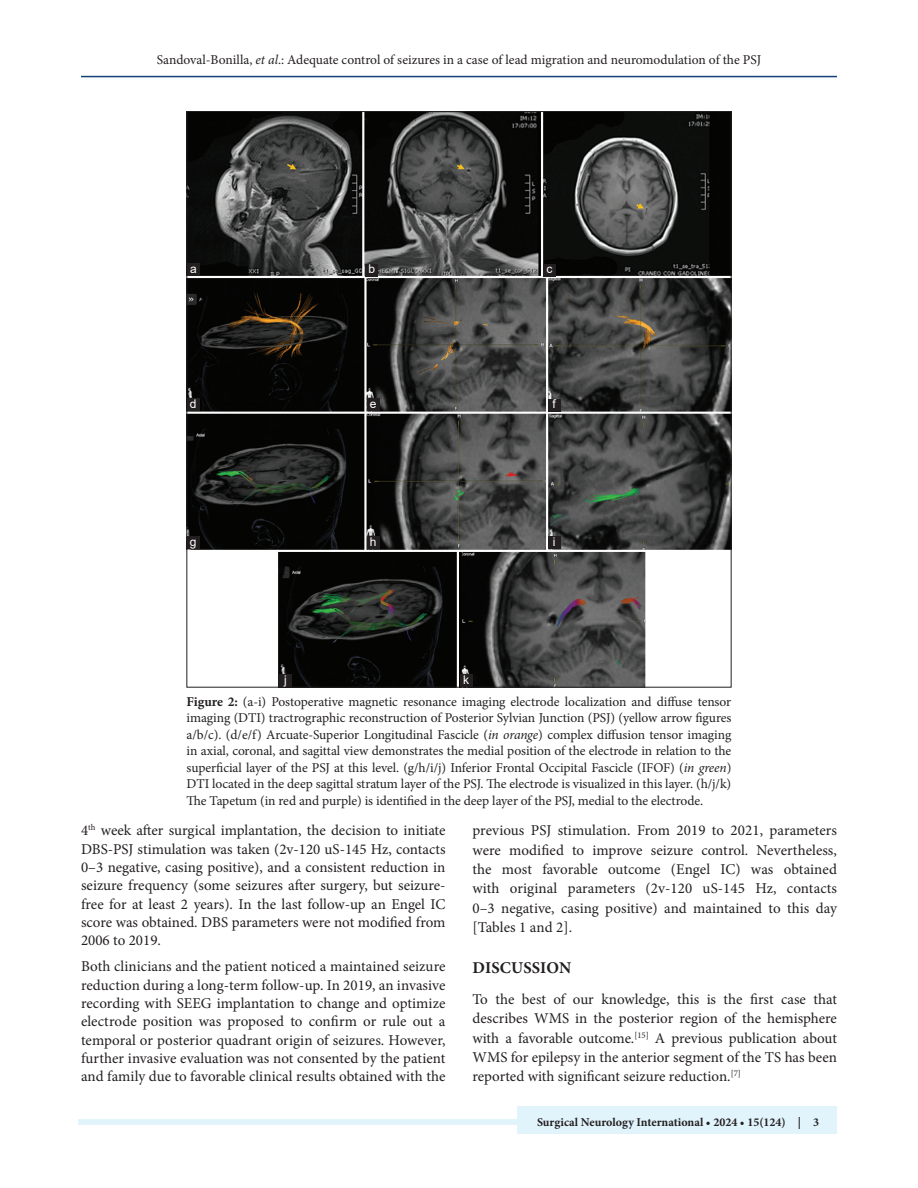
<style>
.page{position:relative;width:918px;height:1188px;background:#fff}
.page>*{position:absolute;margin:0;border:0;box-sizing:border-box;transform-origin:0 0}
.t1{font:700 16.5px "Minion Pro";letter-spacing:.01em;color:#231f20}
.TX{font:15px/18.3px "Minion Pro";color:#231f20;text-align:justify}
.FGC{font:13.5px/16.5px "Minion Pro";letter-spacing:-.005em;color:#231f20;text-align:justify}
.JF{font:700 12px "Minion Pro";color:#231f20}
.LABEL{font:12px "Arial";color:#fff}
.s1{font-style:italic}
.s2{font-weight:700}
</style>
<div class="page">
<hr style="left:81px;top:76px;width:756px;height:1px;background:#164077">
<div style="left:78px;top:1119px;width:756px;height:6px;background:#e1f4fc"></div>
<div style="left:518px;top:1106px;width:319px;height:28px;background:#e1f4fc"></div>
<img style="left:189px;top:113px;width:540px;height:572px">
<div style="left:187px;top:264px;width:13px;height:12px;background:#231f20"></div>
<div style="left:365px;top:264px;width:13px;height:12px;background:#231f20"></div>
<div style="left:187px;top:398px;width:12px;height:13px;background:#231f20"></div>
<div style="left:279px;top:674px;width:13px;height:13px;background:#231f20"></div>
<div style="left:367px;top:398px;width:13px;height:13px;background:#231f20"></div>
<div style="left:367px;top:537px;width:13px;height:12px;background:#231f20"></div>
<div style="left:460px;top:674px;width:12px;height:13px;background:#231f20"></div>
<div style="left:187px;top:537px;width:12px;height:12px;background:#231f20"></div>
<div style="left:543px;top:264px;width:13px;height:12px;background:#231f20"></div>
<div style="left:548px;top:399px;width:13px;height:13px;background:#231f20"></div>
<div style="left:548px;top:537px;width:13px;height:12px;background:#231f20"></div>
<p class="FGC" style="left:157px;top:51px;width:606px">Sandoval-Bonilla, <span class="s1">et al</span>.: Adequate control of seizures in a case of lead migration and neuromodulation of the PSJ</p>
<p class="LABEL" style="left:190px;top:261px;width:8px">a</p>
<p class="LABEL" style="left:368px;top:261px;width:8px">b</p>
<p class="LABEL" style="left:547px;top:261px;width:7px">c</p>
<p class="LABEL" style="left:190px;top:395px;width:8px">d</p>
<p class="LABEL" style="left:370px;top:395px;width:8px">e</p>
<p class="LABEL" style="left:553px;top:396px;width:5px">f</p>
<p class="LABEL" style="left:190px;top:534px;width:8px">g</p>
<p class="LABEL" style="left:370px;top:534px;width:8px">h</p>
<p class="LABEL" style="left:553px;top:534px;width:4px">i</p>
<p class="LABEL" style="left:284px;top:671px;width:4px">j</p>
<p class="LABEL" style="left:463px;top:671px;width:7px">k</p>
<p class="FGC" style="left:187px;top:693px;width:546px"><span class="s2">Figure 2:</span> (a-i) Postoperative magnetic resonance imaging electrode localization and diffuse tensor imaging (DTI) tractrographic reconstruction of Posterior Sylvian Junction (PSJ) (yellow arrow figures a/b/c). (d/e/f) Arcuate-Superior Longitudinal Fascicle (<span class="s1">in orange</span>) complex diffusion tensor imaging in axial, coronal, and sagittal view demonstrates the medial position of the electrode in relation to the superficial layer of the PSJ at this level. (g/h/i/j) Inferior Frontal Occipital Fascicle (IFOF) (<span class="s1">in green</span>)<br>DTI located in the deep sagittal stratum layer of the PSJ. The electrode is visualized in this layer. (h/j/k)<br>The Tapetum (in red and purple) is identified in the deep layer of the PSJ, medial to the electrode.</p>
<p class="TX" style="left:81px;top:821px;width:366px">4<sup>th</sup> week after surgical implantation, the decision to initiate DBS-PSJ stimulation was taken (2v-120 uS-145 Hz, contacts 0–3 negative, casing positive), and a consistent reduction in seizure frequency (some seizures after surgery, but seizure&shy;free for at least 2 years). In the last follow-up an Engel IC score was obtained. DBS parameters were not modified from 2006 to 2019.</p>
<p class="TX" style="left:81px;top:957px;width:366px">Both clinicians and the patient noticed a maintained seizure reduction during a long-term follow-up. In 2019, an invasive recording with SEEG implantation to change and optimize electrode position was proposed to confirm or rule out a temporal or posterior quadrant origin of seizures. However, further invasive evaluation was not consented by the patient and family due to favorable clinical results obtained with the</p>
<p class="TX" style="left:472px;top:821px;width:366px;line-height:19.4px">previous PSJ stimulation. From 2019 to 2021, parameters were modified to improve seizure control. Nevertheless, the most favorable outcome (Engel IC) was obtained with original parameters (2v-120 uS-145 Hz, contacts 0–3 negative, casing positive) and maintained to this day [Tables 1 and 2].</p>
<h1 class="t1" style="left:473px;top:956px;width:100px">DISCUSSION</h1>
<p class="TX" style="left:472px;top:989px;width:366px;line-height:19.4px">To the best of our knowledge, this is the first case that describes WMS in the posterior region of the hemisphere with a favorable outcome.<sup>[15]</sup> A previous publication about WMS for epilepsy in the anterior segment of the TS has been reported with significant seizure reduction.<sup>[7]</sup></p>
<p class="JF" style="left:537px;top:1113px;width:284px">Surgical Neurology International • 2024 • 15(124) | 3</p>
</div>
